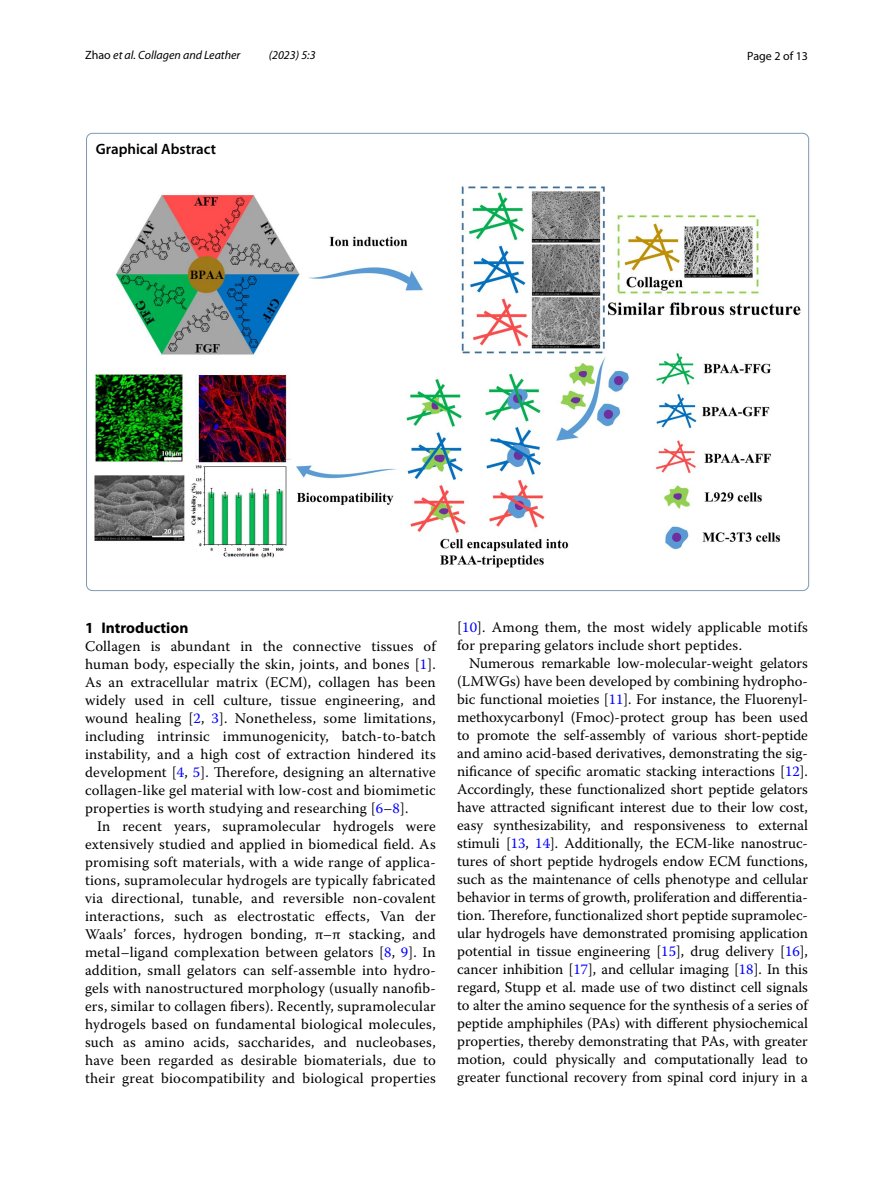
<style>
.page{position:relative;width:893px;height:1187px;background:#fff}
.page>*{position:absolute;margin:0;border:0;box-sizing:border-box;transform-origin:0 0}
.t1{font:700 15.45px "Myriad Pro";color:#000}
.t2{font:600 15px "Myriad Pro";color:#000}
.t3{font:14.7px/18px "Warnock Pro";letter-spacing:.015em;color:#000;text-align:justify}
.t4{font:italic 12px "Myriad Pro";color:#000}
.t5{font:12px "Myriad Pro";color:#000}
.s1{font-style:normal}
.s2{color:#00f}
</style>
<div class="page">
<img style="left:95px;top:186px;width:705px;height:382px">
<p class="t4" style="left:85px;top:48px;width:157px"><span class="s1">Zhao</span> et al. Collagen and Leather</p>
<p class="t4" style="left:269px;top:48px;width:48px">(2023) 5:3</p>
<p class="t5" style="left:747px;top:48px;width:62px">Page 2 of 13</p>
<p class="t2" style="left:96px;top:139px;width:122px">Graphical Abstract</p>
<p class="t1" style="left:85px;top:617px;width:105px">1 Introduction</p>
<p class="t3" style="left:85px;top:636px;width:352px">Collagen is abundant in the connective tissues of human body, especially the skin, joints, and bones [<span class="s2">1</span>].<br>As an extracellular matrix (ECM), collagen has been widely used in cell culture, tissue engineering, and wound healing [<span class="s2">2</span>, <span class="s2">3</span>]. Nonetheless, some limitations, including intrinsic immunogenicity, batch-to-batch instability, and a high cost of extraction hindered its development [<span class="s2">4</span>, <span class="s2">5</span>]. Therefore, designing an alternative collagen-like gel material with low-cost and biomimetic properties is worth studying and researching [<span class="s2">6</span>–<span class="s2">8</span>].</p>
<p class="t3" style="left:85px;top:816px;width:352px;text-indent:12px">In recent years, supramolecular hydrogels were extensively studied and applied in biomedical field. As promising soft materials, with a wide range of applica&shy;tions, supramolecular hydrogels are typically fabricated via directional, tunable, and reversible non-covalent interactions, such as electrostatic effects, Van der Waals’ forces, hydrogen bonding, π–π stacking, and metal–ligand complexation between gelators [<span class="s2">8</span>, <span class="s2">9</span>]. In addition, small gelators can self-assemble into hydro&shy;gels with nanostructured morphology (usually nanofib&shy;ers, similar to collagen fibers). Recently, supramolecular hydrogels based on fundamental biological molecules, such as amino acids, saccharides, and nucleobases, have been regarded as desirable biomaterials, due to their great biocompatibility and biological properties</p>
<p class="t3" style="left:457px;top:617px;width:352px">[<span class="s2">10</span>]. Among them, the most widely applicable motifs for preparing gelators include short peptides.</p>
<p class="t3" style="left:457px;top:653px;width:352px;text-indent:12px">Numerous remarkable low-molecular-weight gelators (LMWGs) have been developed by combining hydropho&shy;bic functional moieties [<span class="s2">11</span>]. For instance, the Fluorenyl&shy;methoxycarbonyl (Fmoc)-protect group has been used to promote the self-assembly of various short-peptide and amino acid-based derivatives, demonstrating the sig&shy;nificance of specific aromatic stacking interactions [<span class="s2">12</span>].<br>Accordingly, these functionalized short peptide gelators have attracted significant interest due to their low cost, easy synthesizability, and responsiveness to external stimuli [<span class="s2">13</span>, <span class="s2">14</span>]. Additionally, the ECM-like nanostruc&shy;tures of short peptide hydrogels endow ECM functions, such as the maintenance of cells phenotype and cellular behavior in terms of growth, proliferation and differentia&shy;tion. Therefore, functionalized short peptide supramolec&shy;ular hydrogels have demonstrated promising application potential in tissue engineering [<span class="s2">15</span>], drug delivery [<span class="s2">16</span>], cancer inhibition [<span class="s2">17</span>], and cellular imaging [<span class="s2">18</span>]. In this regard, Stupp et al. made use of two distinct cell signals to alter the amino sequence for the synthesis of a series of peptide amphiphiles (PAs) with different physiochemical properties, thereby demonstrating that PAs, with greater motion, could physically and computationally lead to greater functional recovery from spinal cord injury in a</p>
</div>
